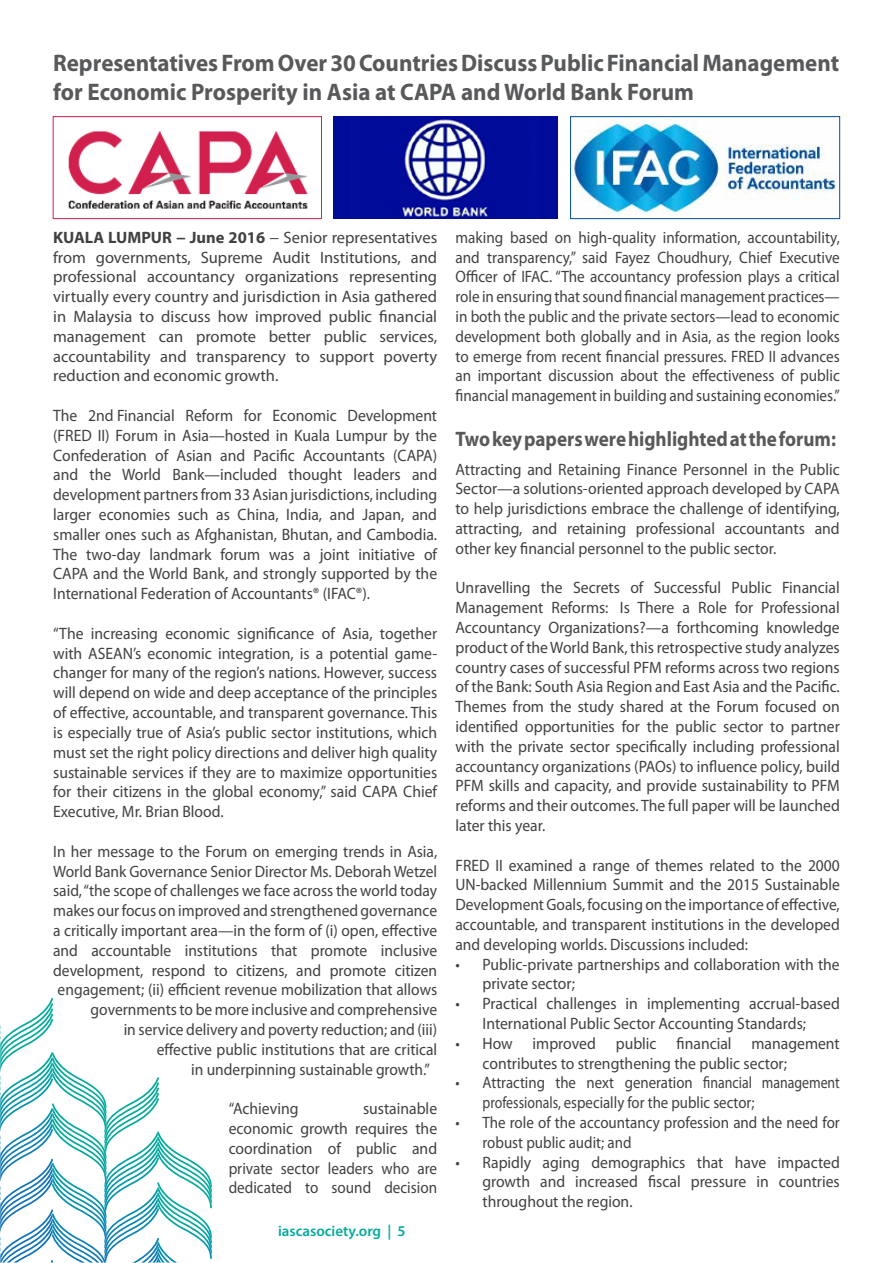
<style>
.page{position:relative;width:893px;height:1263px;background:#fff}
.page>*{position:absolute;margin:0;border:0;box-sizing:border-box;transform-origin:0 0}
.t1{font:700 24px/28.8px "Myriad Pro";color:#58595b;scale:.96 1}
.t2{font:700 21px "Myriad Pro";color:#58595b;scale:.91 1}
.t3{font:16.5px/19.8px "Myriad Pro";color:#414042;text-align:justify;scale:.95 1}
.t4{font:16.5px/19.8px "Myriad Pro";color:#414042;text-align:justify;scale:.94 1}
.t5{font:16.5px/19.8px "Myriad Pro";color:#414042;text-align:justify;scale:.92 1}
.t6{font:16.5px/19.8px "Myriad Pro";color:#414042;text-align:justify}
.t7{font:16.5px/19.8px "Myriad Pro";color:#414042;scale:.9 1}
.t8{font:16.5px/19.8px "Myriad Pro";color:#414042;scale:.91 1}
.t9{font:600 15px "Myriad Pro";color:#04aa9d}
.s1{font-weight:700}
</style>
<div class="page">
<svg style="left:0;top:998px;width:212px;height:264px"></svg>
<img style="left:572px;top:118px;width:266px;height:97px">
<div style="left:570px;top:116px;width:270px;height:103px;border:1px solid #00509e"></div>
<img style="left:68px;top:131px;width:240px;height:78px">
<div style="left:53px;top:116px;width:269px;height:103px;border:1px solid #d1204e"></div>
<div style="left:334px;top:117px;width:224px;height:102px;background:#000b99"></div>
<img style="left:402px;top:119px;width:86px;height:98px">
<h1 class="t1" style="left:53px;top:48px;width:820px">Representatives From Over 30 Countries Discuss Public Financial Management for Economic Prosperity in Asia at CAPA and World Bank Forum</h1>
<p class="t6" style="left:53px;top:227px;width:386px"><span class="s1">KUALA LUMPUR − June 2016</span> − Senior representatives from governments, Supreme Audit Institutions, and professional accountancy organizations representing virtually every country and jurisdiction in Asia gathered in Malaysia to discuss how improved public financial management can promote better public services, accountability and transparency to support poverty reduction and economic growth.</p>
<p class="t3" style="left:53px;top:405px;width:406px">The 2nd Financial Reform for Economic Development (FRED II) Forum in Asia—hosted in Kuala Lumpur by the Confederation of Asian and Pacific Accountants (CAPA) and the World Bank—included thought leaders and development partners from 33 Asian jurisdictions, including larger economies such as China, India, and Japan, and smaller ones such as Afghanistan, Bhutan, and Cambodia.<br>The two-day landmark forum was a joint initiative of CAPA and the World Bank, and strongly supported by the International Federation of Accountants® (IFAC®).</p>
<p class="t3" style="left:53px;top:623px;width:406px">“The increasing economic significance of Asia, together with ASEAN’s economic integration, is a potential game&shy;changer for many of the region’s nations. However, success will depend on wide and deep acceptance of the principles of effective, accountable, and transparent governance. This is especially true of Asia’s public sector institutions, which must set the right policy directions and deliver high quality sustainable services if they are to maximize opportunities for their citizens in the global economy,” said CAPA Chief Executive, Mr. Brian Blood.</p>
<p class="t4" style="left:53px;top:841px;width:410px">In her message to the Forum on emerging trends in Asia,</p>
<p class="t4" style="left:53px;top:861px;width:410px">World Bank Governance Senior Director Ms. Deborah Wetzel</p>
<p class="t4" style="left:53px;top:881px;width:410px">said, “the scope of challenges we face across the world today</p>
<p class="t4" style="left:53px;top:900px;width:410px">makes our focus on improved and strengthened governance</p>
<p class="t4" style="left:53px;top:920px;width:410px">a critically important area—in the form of (i) open, effective</p>
<p class="t4" style="left:53px;top:940px;width:410px">and accountable institutions that promote inclusive</p>
<p class="t4" style="left:53px;top:960px;width:410px">development, respond to citizens, and promote citizen</p>
<p class="t4" style="left:58px;top:980px;width:405px">engagement; (ii) efficient revenue mobilization that allows</p>
<p class="t4" style="left:91px;top:999px;width:370px">governments to be more inclusive and comprehensive</p>
<p class="t4" style="left:124px;top:1019px;width:335px">in service delivery and poverty reduction; and (iii)</p>
<p class="t4" style="left:157px;top:1039px;width:300px">effective public institutions that are critical</p>
<p class="t4" style="left:191px;top:1059px;width:256px">in underpinning sustainable growth.”</p>
<p class="t3" style="left:229px;top:1098px;width:75px">“Achieving</p>
<p class="t3" style="left:229px;top:1098px;width:221px;text-indent:134px">sustainable economic growth requires the coordination of public and private sector leaders who are dedicated to sound decision</p>
<p class="t9" style="left:278px;top:1221px;width:129px">iascasociety.org | 5</p>
<p class="t5" style="left:455px;top:227px;width:419px">making based on high-quality information, accountability, and transparency,” said Fayez Choudhury, Chief Executive Officer of IFAC. “The accountancy profession plays a critical role in ensuring that sound financial management practices— in both the public and the private sectors—lead to economic development both globally and in Asia, as the region looks to emerge from recent financial pressures. FRED II advances an important discussion about the effectiveness of public financial management in building and sustaining economies.”</p>
<p class="t2" style="left:455px;top:425px;width:420px">Two key papers were highlighted at the forum:</p>
<p class="t3" style="left:455px;top:459px;width:406px">Attracting and Retaining Finance Personnel in the Public Sector—a solutions-oriented approach developed by CAPA to help jurisdictions embrace the challenge of identifying, attracting, and retaining professional accountants and other key financial personnel to the public sector.</p>
<p class="t3" style="left:455px;top:578px;width:406px">Unravelling the Secrets of Successful Public Financial Management Reforms: Is There a Role for Professional Accountancy Organizations?—a forthcoming knowledge product of the World Bank, this retrospective study analyzes country cases of successful PFM reforms across two regions of the Bank: South Asia Region and East Asia and the Pacific.<br>Themes from the study shared at the Forum focused on identified opportunities for the public sector to partner with the private sector specifically including professional accountancy organizations (PAOs) to influence policy, build PFM skills and capacity, and provide sustainability to PFM reforms and their outcomes. The full paper will be launched later this year.</p>
<p class="t4" style="left:455px;top:855px;width:410px">FRED II examined a range of themes related to the 2000<br>UN-backed Millennium Summit and the 2015 Sustainable Development Goals, focusing on the importance of effective, accountable, and transparent institutions in the developed and developing worlds. Discussions included:</p>
<p class="t3" style="left:482px;top:954px;width:378px;text-indent:-27px">• Public-private partnerships and collaboration with the private sector;</p>
<p class="t3" style="left:455px;top:993px;width:406px;text-align:center">• Practical challenges in implementing accrual-based<br>International Public Sector Accounting Standards;</p>
<p class="t3" style="left:482px;top:1033px;width:378px;text-indent:-27px">• How improved public financial management contributes to strengthening the public sector;</p>
<p class="t7" style="left:482px;top:1073px;width:399px;text-indent:-27px">• Attracting the next generation financial management professionals, especially for the public sector;</p>
<p class="t8" style="left:482px;top:1112px;width:394px;text-indent:-27px">• The role of the accountancy profession and the need for robust public audit; and</p>
<p class="t3" style="left:482px;top:1152px;width:378px;text-indent:-27px">• Rapidly aging demographics that have impacted growth and increased fiscal pressure in countries throughout the region.</p>
</div>
